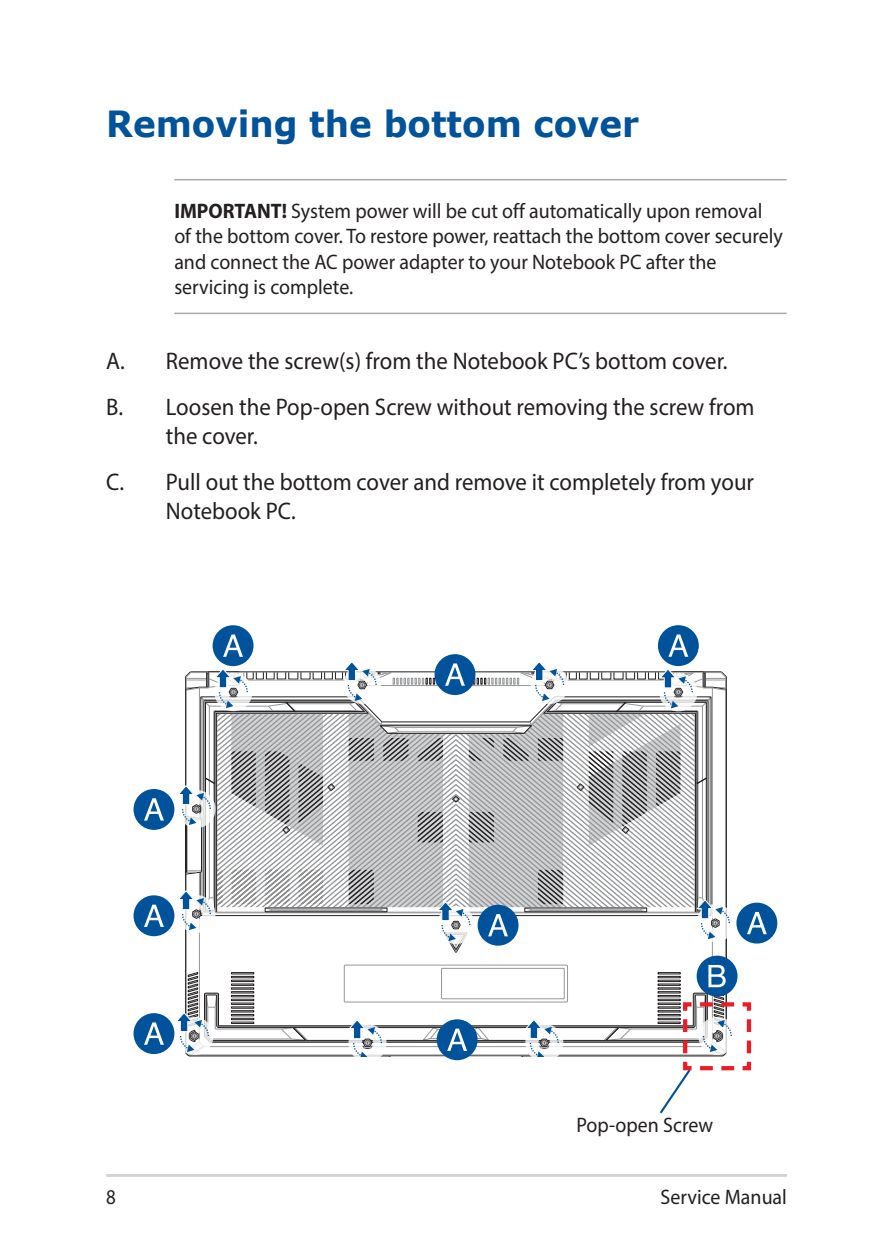
<style>
.page{position:relative;width:893px;height:1259px;background:#fff}
.page>*{position:absolute;margin:0;border:0;box-sizing:border-box;transform-origin:0 0}
.t1{font:700 36px "Verdana";color:#00539b;scale:.95 1}
.t2{font:24px/45.9px "Myriad Pro";color:#231f20;scale:.95 1}
.t3{font:21px/25.2px "Myriad Pro";color:#231f20;scale:.95 1}
.t4{font:21px "Myriad Pro";color:#231f20;scale:.9 1}
.s1{font-weight:700}
</style>
<div class="page">
<hr style="left:106px;top:1174px;width:681px;height:3px;background:#d1d3d4">
<div style="left:344px;top:964px;width:224px;height:38px;border:1px solid #949698"></div>
<div style="left:696px;top:904px;width:38px;height:38px;border:13px solid #fff;border-radius:50%"></div>
<div style="left:134px;top:895px;width:40px;height:41px;background:#00539b;border-radius:50%"></div>
<svg style="left:144px;top:904px;width:20px;height:23px"></svg>
<div style="left:697px;top:955px;width:40px;height:41px;background:#00539b;border-radius:50%"></div>
<div style="left:213px;top:625px;width:40px;height:41px;background:#00539b;border-radius:50%"></div>
<div style="left:658px;top:625px;width:41px;height:41px;background:#00539b;border-radius:50%"></div>
<div style="left:134px;top:789px;width:40px;height:41px;background:#00539b;border-radius:50%"></div>
<svg style="left:144px;top:798px;width:20px;height:22px"></svg>
<div style="left:134px;top:1013px;width:40px;height:41px;background:#00539b;border-radius:50%"></div>
<svg style="left:144px;top:1022px;width:20px;height:22px"></svg>
<svg style="left:179px;top:634px;width:551px;height:319px"></svg>
<svg style="left:177px;top:965px;width:575px;height:149px"></svg>
<div style="left:736px;top:902px;width:41px;height:41px;background:#00539b;border-radius:50%"></div>
<svg style="left:747px;top:912px;width:20px;height:22px"></svg>
<hr style="left:174px;top:179px;width:613px;height:1px;background:#a7a9ac">
<hr style="left:174px;top:313px;width:613px;height:1px;background:#a7a9ac">
<h1 class="t1" style="left:106px;top:99px;width:562px">Removing the bottom cover</h1>
<p class="t3" style="left:174px;top:198px;width:642px"><span class="s1">IMPORTANT!</span> System power will be cut off automatically upon removal of the bottom cover. To restore power, reattach the bottom cover securely and connect the AC power adapter to your Notebook PC after the servicing is complete.</p>
<p class="t2" style="left:106px;top:338px;width:684px">A. Remove the screw(s) from the Notebook PC’s bottom cover.<br>B. Loosen the Pop-open Screw without removing the screw from</p>
<p class="t2" style="left:106px;top:412px;width:683px;text-indent:60px">the cover.<br>C. Pull out the bottom cover and remove it completely from your</p>
<p class="t2" style="left:166px;top:487px;width:138px">Notebook PC.</p>
<p class="t3" style="left:576px;top:1111px;width:145px">Pop-open Screw</p>
<p class="t4" style="left:106px;top:1184px;width:12px">8</p>
<p class="t3" style="left:660px;top:1184px;width:135px">Service Manual</p>
</div>
